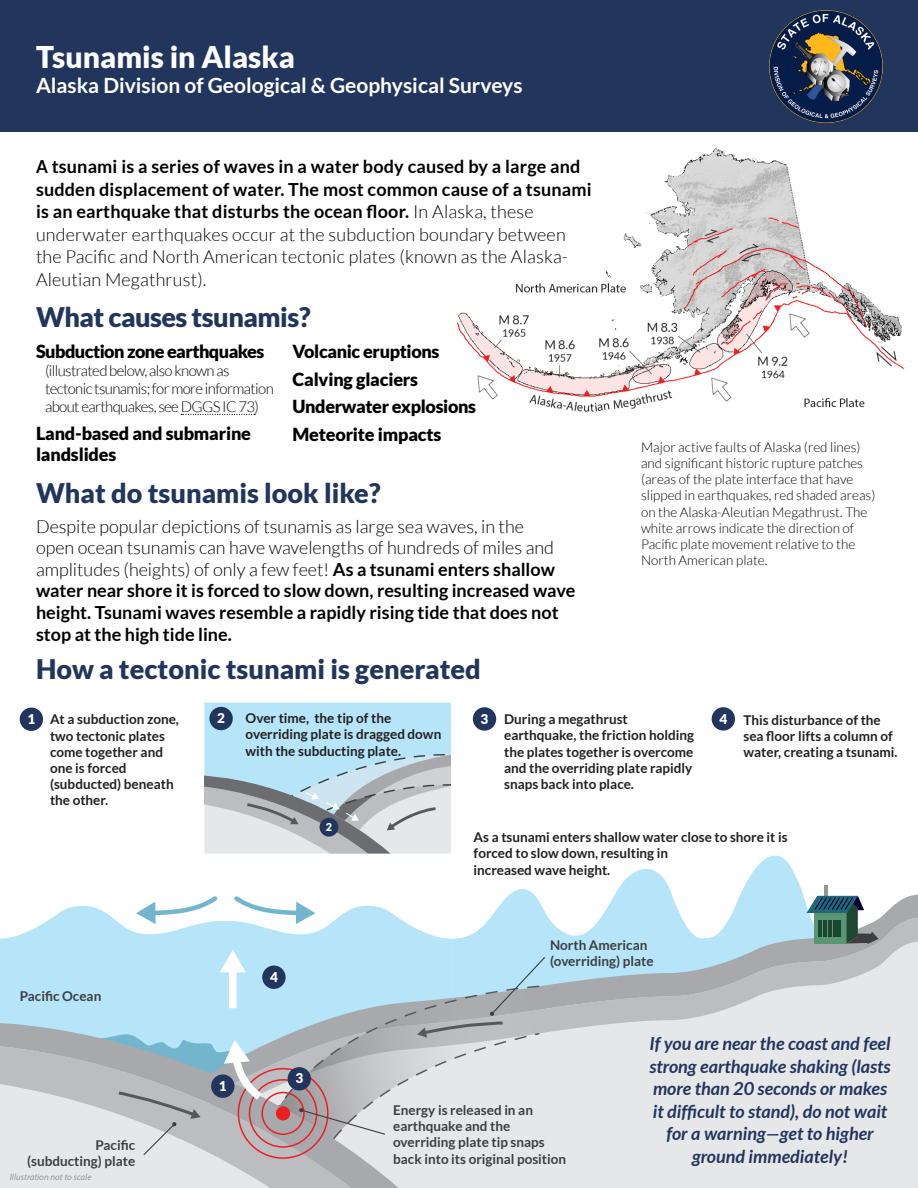
<style>
.page{position:relative;width:918px;height:1188px;background:#fff}
.page>*{position:absolute;margin:0;border:0;box-sizing:border-box;transform-origin:0 0}
.t1{font:900 30px "Lato";color:#fff}
.IC_Heading{font:900 27px "Lato";color:#22355d}
.IC_Heading-2{font:900 27px "Lato";letter-spacing:-.02em;color:#22355d}
.t2{font:700 21px "Lato";color:#fff}
.IC_General_Text{font:700 18px/21.6px "Lato";color:#020100}
.IC_General_Text-2{font:300 18px/22.5px "Lato";letter-spacing:.01em;color:#020100}
.IC_General_Text-3{font:italic 700 18px/22.5px "Lato";color:#22355d;text-align:center}
.IC_General_Text-4{font:900 18px/21.6px "Lato";letter-spacing:-.02em;color:#020100}
.IC_General_Text-5{font:300 15px/18px "Lato";letter-spacing:-.04em;color:#020100}
.t3{font:700 13.5px/16.2px "Lato";color:#231f20}
.IC_General_Text-6{font:300 13.5px/16.2px "Lato";color:#000}
.t4{font:700 13.5px/16.2px "Lato";color:#3e3e3f}
.t5{font:900 13.5px "Lato";color:#fff}
.t6{font:900 10.8px "Lato";color:#fff}
.t7{font:italic 9px "Myriad Pro";color:#939598}
.s1{font-weight:700}
.s2{font-weight:300}
</style>
<div class="page">
<svg style="left:509px;top:856px;width:409px;height:39px"></svg>
<svg style="left:1px;top:906px;width:208px;height:71px;fill:#b6e4f9"></svg>
<svg style="left:0;top:938px;width:1px;height:39px"></svg>
<svg style="left:204px;top:703px;width:247px;height:151px;background:#bcd3de"></svg>
<div style="left:320px;top:818px;width:18px;height:19px;background:#22355d;border-radius:50%"></div>
<div style="left:0;top:977px;width:209px;height:46px;background:#b6e4f9"></div>
<div style="left:400px;top:1121px;width:518px;height:67px;background:#e6e7e9"></div>
<svg style="left:338px;top:895px;width:580px;height:23px"></svg>
<svg style="left:209px;top:918px;width:709px;height:203px;background:#d0dde5"></svg>
<svg style="left:0;top:1023px;width:400px;height:165px;background:#bbcdd7"></svg>
<svg style="left:0;top:1046px;width:352px;height:142px;background:#d2d1d4"></svg>
<svg style="left:276px;top:1106px;width:14px;height:15px"></svg>
<div style="left:261px;top:1092px;width:44px;height:43px;border:2px solid #ee1d23;border-radius:50%"></div>
<svg style="left:83px;top:1033px;width:184px;height:123px;background:#b8bfc5"></svg>
<div style="left:229px;top:969px;width:8px;height:35px;background:#fff"></div>
<svg style="left:220px;top:950px;width:26px;height:22px"></svg>
<svg style="left:278px;top:956px;width:268px;height:185px;background:#c2cdd4"></svg>
<svg style="left:136px;top:896px;width:85px;height:28px"></svg>
<svg style="left:230px;top:896px;width:86px;height:28px"></svg>
<div style="left:211px;top:1075px;width:23px;height:23px;background:#22355d;border-radius:50%"></div>
<div style="left:20px;top:708px;width:23px;height:23px;background:#22355d;border-radius:50%"></div>
<div style="left:209px;top:707px;width:24px;height:23px;background:#22355d;border-radius:50%"></div>
<div style="left:712px;top:707px;width:23px;height:24px;background:#22355d;border-radius:50%"></div>
<div style="left:262px;top:966px;width:24px;height:23px;background:#22355d;border-radius:50%"></div>
<div style="left:473px;top:707px;width:23px;height:24px;background:#22355d;border-radius:50%"></div>
<div style="left:288px;top:1067px;width:23px;height:23px;background:#22355d;border-radius:50%"></div>
<hr style="left:824px;top:885px;width:3px;height:19px;background:#939598">
<svg style="left:807px;top:896px;width:71px;height:48px"></svg>
<img style="left:457px;top:131px;width:447px;height:281px">
<div style="left:0;top:0;width:918px;height:131px;background:#22355d"></div>
<img style="left:769px;top:10px;width:114px;height:113px">
<svg style="left:181px;top:414px;width:74px;height:1px"></svg>
<p class="t1" style="left:36px;top:39px;width:260px">Tsunamis in Alaska</p>
<p class="t2" style="left:36px;top:73px;width:488px">Alaska Division of Geological &amp; Geophysical Surveys</p>
<p class="IC_General_Text-2" style="left:36px;top:156px;width:557px"><span class="s1">A tsunami is a series of waves in a water body caused by a large and sudden displacement of water. The most common cause of a tsunami is an earthquake that disturbs the ocean floor.</span> In Alaska, these underwater earthquakes occur at the subduction boundary between the Pacific and North American tectonic plates (known as the Alaska-Aleutian Megathrust).</p>
<p class="IC_Heading-2" style="left:36px;top:301px;width:276px">What causes tsunamis?</p>
<p class="IC_General_Text-4" style="left:36px;top:340px;width:230px">Subduction zone earthquakes</p>
<p class="IC_General_Text-5" style="left:45px;top:362px;width:230px">(illustrated below, also known as tectonic tsunamis; for more information about earthquakes, see DGGS IC 73)</p>
<p class="IC_General_Text-4" style="left:36px;top:422px;width:217px">Land-based and submarine landslides</p>
<p class="IC_General_Text-4" style="left:292px;top:340px;width:148px">Volcanic eruptions</p>
<p class="IC_General_Text-4" style="left:292px;top:368px;width:127px">Calving glaciers</p>
<p class="IC_General_Text-4" style="left:292px;top:396px;width:185px">Underwater explosions</p>
<p class="IC_General_Text-4" style="left:292px;top:423px;width:150px">Meteorite impacts</p>
<p class="IC_Heading" style="left:36px;top:477px;width:346px">What do tsunamis look like?</p>
<p class="IC_General_Text" style="left:36px;top:515px;width:541px"><span class="s2">Despite popular depictions of tsunamis as large sea waves, in the<br>open ocean tsunamis can have wavelengths of hundreds of miles and amplitudes (heights) of only a few feet!</span> As a tsunami enters shallow water near shore it is forced to slow down, resulting increased wave height. Tsunami waves resemble a rapidly rising tide that does not stop at the high tide line.</p>
<p class="IC_Heading" style="left:36px;top:654px;width:446px">How a tectonic tsunami is generated</p>
<p class="IC_General_Text-6" style="left:641px;top:439px;width:236px">Major active faults of Alaska (red lines) and significant historic rupture patches (areas of the plate interface that have slipped in earthquakes, red shaded areas) on the Alaska-Aleutian Megathrust. The white arrows indicate the direction of Pacific plate movement relative to the North American plate.</p>
<p class="t3" style="left:246px;top:710px;width:197px">Over time, the tip of the overriding plate is dragged down with the subducting plate.</p>
<p class="t5" style="left:27px;top:711px;width:9px">1</p>
<p class="t5" style="left:217px;top:710px;width:9px">2</p>
<p class="t3" style="left:744px;top:711px;width:156px">This disturbance of the sea floor lifts a column of water, creating a tsunami.</p>
<p class="t5" style="left:481px;top:711px;width:9px">3</p>
<p class="t5" style="left:719px;top:711px;width:9px">4</p>
<p class="t3" style="left:504px;top:711px;width:191px">During a megathrust earthquake, the friction holding the plates together is overcome and the overriding plate rapidly snaps back into place.</p>
<p class="t3" style="left:50px;top:711px;width:130px">At a subduction zone, two tectonic plates come together and one is forced (subducted) beneath the other.</p>
<p class="t4" style="left:20px;top:987px;width:83px">Pacific Ocean</p>
<p class="t4" style="left:27px;top:1136px;width:110px;text-align:right">Pacific (subducting) plate</p>
<p class="t7" style="left:10px;top:1171px;width:83px">Illustration not to scale</p>
<p class="t6" style="left:326px;top:821px;width:8px">2</p>
<p class="t5" style="left:219px;top:1078px;width:9px">1</p>
<p class="t5" style="left:270px;top:969px;width:9px">4</p>
<p class="t5" style="left:295px;top:1071px;width:9px">3</p>
<p class="t3" style="left:474px;top:829px;width:316px">As a tsunami enters shallow water close to shore it is forced to slow down, resulting in<br>increased wave height.</p>
<p class="t4" style="left:550px;top:937px;width:105px">North American (overriding) plate</p>
<p class="t4" style="left:393px;top:1102px;width:174px">Energy is released in an earthquake and the overriding plate tip snaps back into its original position</p>
<p class="IC_General_Text-3" style="left:649px;top:1033px;width:243px">If you are near the coast and feel strong earthquake shaking (lasts more than 20 seconds or makes it difficult to stand), do not wait for a warning—get to higher ground immediately!</p>
</div>
